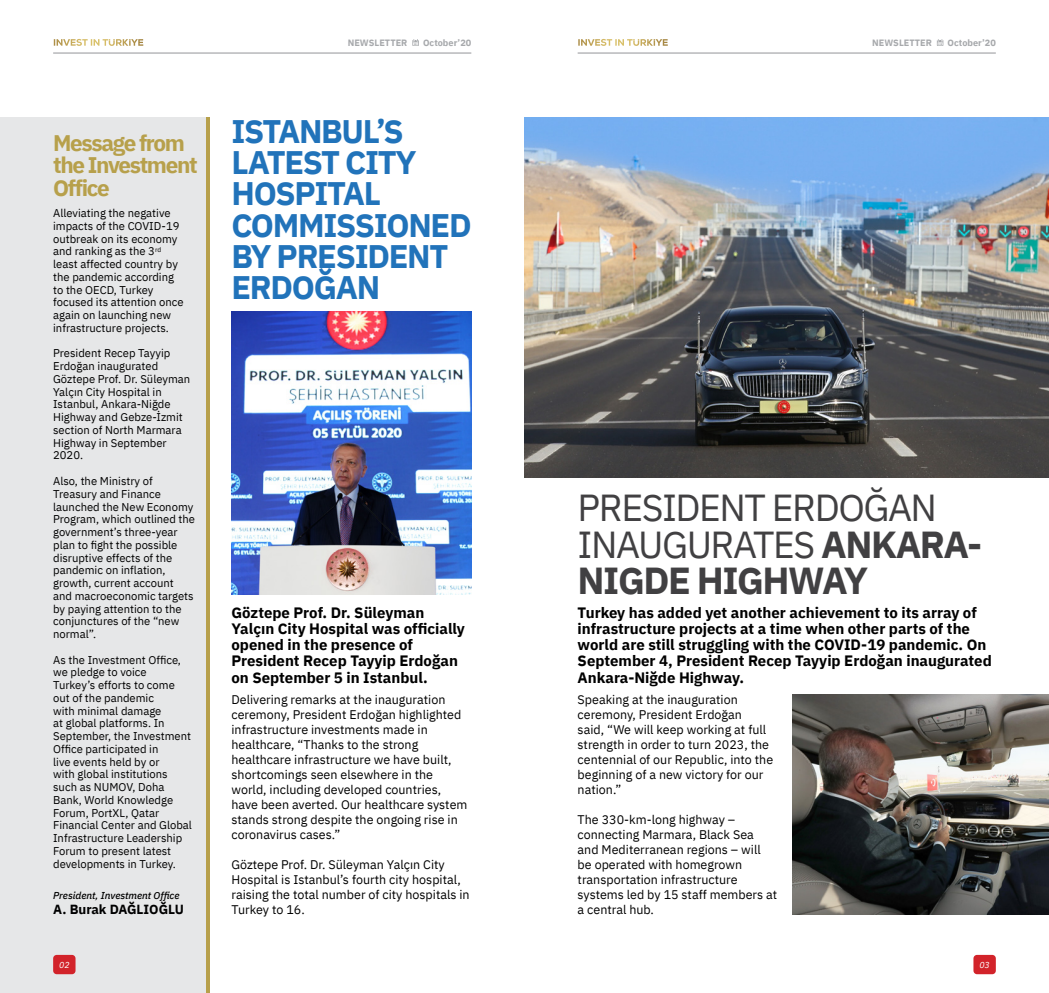
<style>
.page{position:relative;width:1049px;height:993px;background:#fff}
.page>*{position:absolute;margin:0;border:0;box-sizing:border-box;transform-origin:0 0}
.t1{font:37.5px/36.2px "IBM Plex Sans";letter-spacing:-.04em;color:#414042}
.t2{font:700 32.5px/31.2px "IBM Plex Sans";letter-spacing:-.04em;color:#2173ba}
.t3{font:700 22.5px/22.5px "IBM Plex Sans";letter-spacing:-.06em;color:#b7a04b}
.t4{font:700 15px/16.2px "IBM Plex Sans";color:#000}
.t5{font:700 13.25px "IBM Plex Sans";color:#000}
.t6{font:12.5px/15px "IBM Plex Sans";color:#000}
.t7{font:11.25px/12.8px "IBM Plex Sans";color:#000}
.t8{font:italic 500 10px "IBM Plex Sans";color:#000}
.t9{font:700 9.12px "IBM Plex Sans";color:#a7a9ac}
.t10{font:italic 8.75px "IBM Plex Sans";color:#fff}
.s1{font-weight:700}
</style>
<div class="page">
<img style="left:524px;top:117px;width:525px;height:360px">
<div style="left:0;top:117px;width:208px;height:875px;background:#e6e7e8"></div>
<div style="left:53px;top:954px;width:23px;height:19px;background:#d2232a;border-radius:4px"></div>
<div style="left:973px;top:954px;width:23px;height:19px;background:#d2232a;border-radius:4px"></div>
<hr style="left:206px;top:117px;width:4px;height:875px;background:#b7a04b">
<hr style="left:53px;top:53px;width:418px;height:1px;background:#939598">
<hr style="left:578px;top:53px;width:418px;height:1px;background:#939598">
<svg style="left:54px;top:39px;width:89px;height:7px"></svg>
<svg style="left:578px;top:39px;width:90px;height:7px"></svg>
<svg style="left:412px;top:39px;width:7px;height:7px"></svg>
<svg style="left:937px;top:39px;width:6px;height:7px"></svg>
<img style="left:792px;top:694px;width:257px;height:219px">
<img style="left:231px;top:311px;width:240px;height:283px">
<h3 class="t3" style="left:53px;top:129px;width:146px">Message from the Investment<br>Office</h3>
<p class="t7" style="left:53px;top:206px;width:132px">Alleviating the negative impacts of the COVID-19 outbreak on its economy and ranking as the 3<sup>rd </sup>least affected country by the pandemic according to the OECD, Turkey focused its attention once again on launching new infrastructure projects.</p>
<p class="t7" style="left:53px;top:346px;width:139px">President Recep Tayyip<br>Erdoğan inaugurated<br>Göztepe Prof. Dr. Süleyman<br>Yalçın City Hospital in<br>Istanbul, Ankara-Niğde<br>Highway and Gebze-İzmit section of North Marmara<br>Highway in September<br>2020.</p>
<p class="t7" style="left:53px;top:473px;width:143px">Also, the Ministry of<br>Treasury and Finance launched the New Economy<br>Program, which outlined the government’s three-year plan to fight the possible disruptive effects of the pandemic on inflation, growth, current account and macroeconomic targets by paying attention to the conjunctures of the “new normal”.</p>
<p class="t7" style="left:53px;top:652px;width:140px">As the Investment Office, we pledge to voice<br>Turkey’s efforts to come out of the pandemic<br>with minimal damage<br>at global platforms. In<br>September, the Investment<br>Office participated in<br>live events held by or<br>with global institutions such as NUMOV, Doha<br>Bank, World Knowledge<br>Forum, PortXL, Qatar<br>Financial Center and Global<br>Infrastructure Leadership<br>Forum to present latest developments in Turkey.</p>
<p class="t5" style="left:53px;top:898px;width:132px">A. Burak DAĞLIOĞLU</p>
<p class="t8" style="left:53px;top:887px;width:128px">President, Investment Office</p>
<p class="t9" style="left:348px;top:35px;width:61px">NEWSLETTER</p>
<p class="t9" style="left:423px;top:35px;width:50px">October’20</p>
<p class="t9" style="left:872px;top:35px;width:61px">NEWSLETTER</p>
<p class="t9" style="left:947px;top:35px;width:50px">October’20</p>
<h2 class="t2" style="left:231px;top:113px;width:242px">ISTANBUL’S<br>LATEST CITY<br>HOSPITAL<br>COMMISSIONED<br>BY PRESIDENT<br>ERDOĞAN</h2>
<h1 class="t1" style="left:578px;top:486px;width:406px">PRESIDENT ERDOĞAN<br>INAUGURATES <span class="s1">ANKARA-<br>NIGDE HIGHWAY</span></h1>
<h3 class="t4" style="left:231px;top:602px;width:235px">Göztepe Prof. Dr. Süleyman<br>Yalçın City Hospital was officially opened in the presence of<br>President Recep Tayyip Erdoğan on September 5 in Istanbul.</h3>
<p class="t4" style="left:578px;top:602px;width:416px">Turkey has added yet another achievement to its array of infrastructure projects at a time when other parts of the world are still struggling with the COVID-19 pandemic. On September 4, President Recep Tayyip Erdoğan inaugurated Ankara-Niğde Highway.</p>
<p class="t6" style="left:231px;top:690px;width:237px">Delivering remarks at the inauguration ceremony, President Erdoğan highlighted infrastructure investments made in healthcare, “Thanks to the strong healthcare infrastructure we have built, shortcomings seen elsewhere in the world, including developed countries, have been averted. Our healthcare system stands strong despite the ongoing rise in coronavirus cases.”</p>
<p class="t6" style="left:231px;top:855px;width:240px">Göztepe Prof. Dr. Süleyman Yalçın City Hospital is Istanbul’s fourth city hospital, raising the total number of city hospitals in Turkey to 16.</p>
<p class="t6" style="left:578px;top:690px;width:197px">Speaking at the inauguration ceremony, President Erdoğan<br>said, “We will keep working at full strength in order to turn 2023, the centennial of our Republic, into the beginning of a new victory for our nation.”</p>
<p class="t6" style="left:578px;top:810px;width:201px">The 330-km-long highway – connecting Marmara, Black Sea and Mediterranean regions – will be operated with homegrown transportation infrastructure systems led by 15 staff members at a central hub.</p>
<p class="t10" style="left:59px;top:957px;width:12px">02</p>
<p class="t10" style="left:979px;top:957px;width:12px">03</p>
</div>
